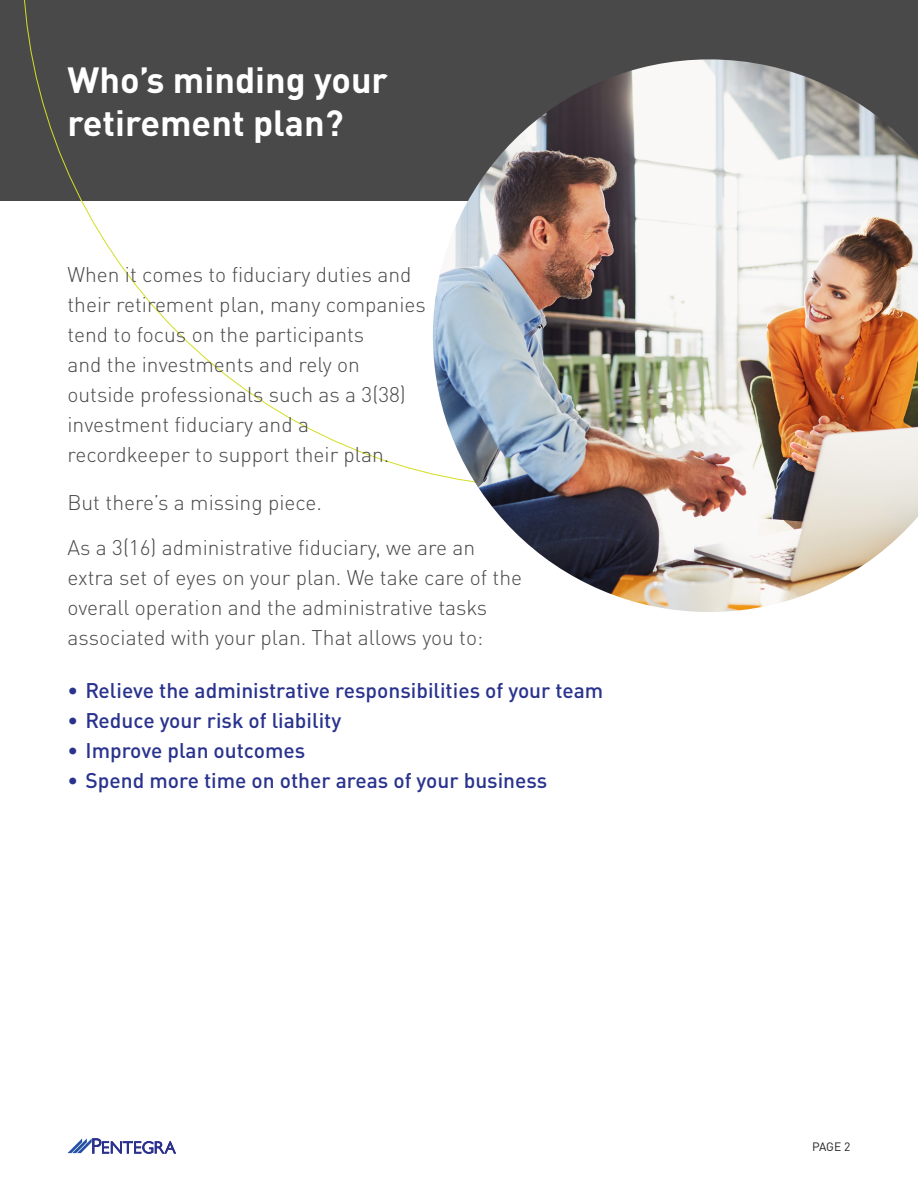
<style>
.page{position:relative;width:918px;height:1188px;background:#fff}
.page>*{position:absolute;margin:0;border:0;box-sizing:border-box;transform-origin:0 0}
.t1{font:700 36px/43.2px "DIN Pro";color:#fff}
.t2{font:300 21px/30px "DIN Pro";color:#4a494a}
.t3{font:500 21px "DIN Pro";color:#29338e}
.t4{font:12px "DIN Pro";color:#231f20}
</style>
<div class="page">
<div style="left:0;top:0;width:918px;height:201px;background:#4a494a"></div>
<img style="left:433px;top:59px;width:485px;height:553px">
<svg style="left:67px;top:1138px;width:109px;height:15px"></svg>
<p class="t1" style="left:68px;top:54px;width:322px">Who’s minding your retirement plan?</p>
<p class="t2" style="left:68px;top:257px;width:360px">When it comes to fiduciary duties and their retirement plan, many companies tend to focus on the participants<br>and the investments and rely on outside professionals such as a 3(38) investment fiduciary and a recordkeeper to support their plan.</p>
<p class="t2" style="left:68px;top:486px;width:256px">But there’s a missing piece.</p>
<p class="t2" style="left:68px;top:531px;width:456px">As a 3(16) administrative fiduciary, we are an extra set of eyes on your plan. We take care of the overall operation and the administrative tasks associated with your plan. That allows you to:</p>
<p class="t3" style="left:68px;top:673px;width:537px">• Relieve the administrative responsibilities of your team</p>
<p class="t3" style="left:68px;top:703px;width:275px">• Reduce your risk of liability</p>
<p class="t3" style="left:68px;top:733px;width:239px">• Improve plan outcomes</p>
<p class="t3" style="left:68px;top:763px;width:481px">• Spend more time on other areas of your business</p>
<p class="t4" style="left:812px;top:1137px;width:40px">PAGE 2</p>
</div>
